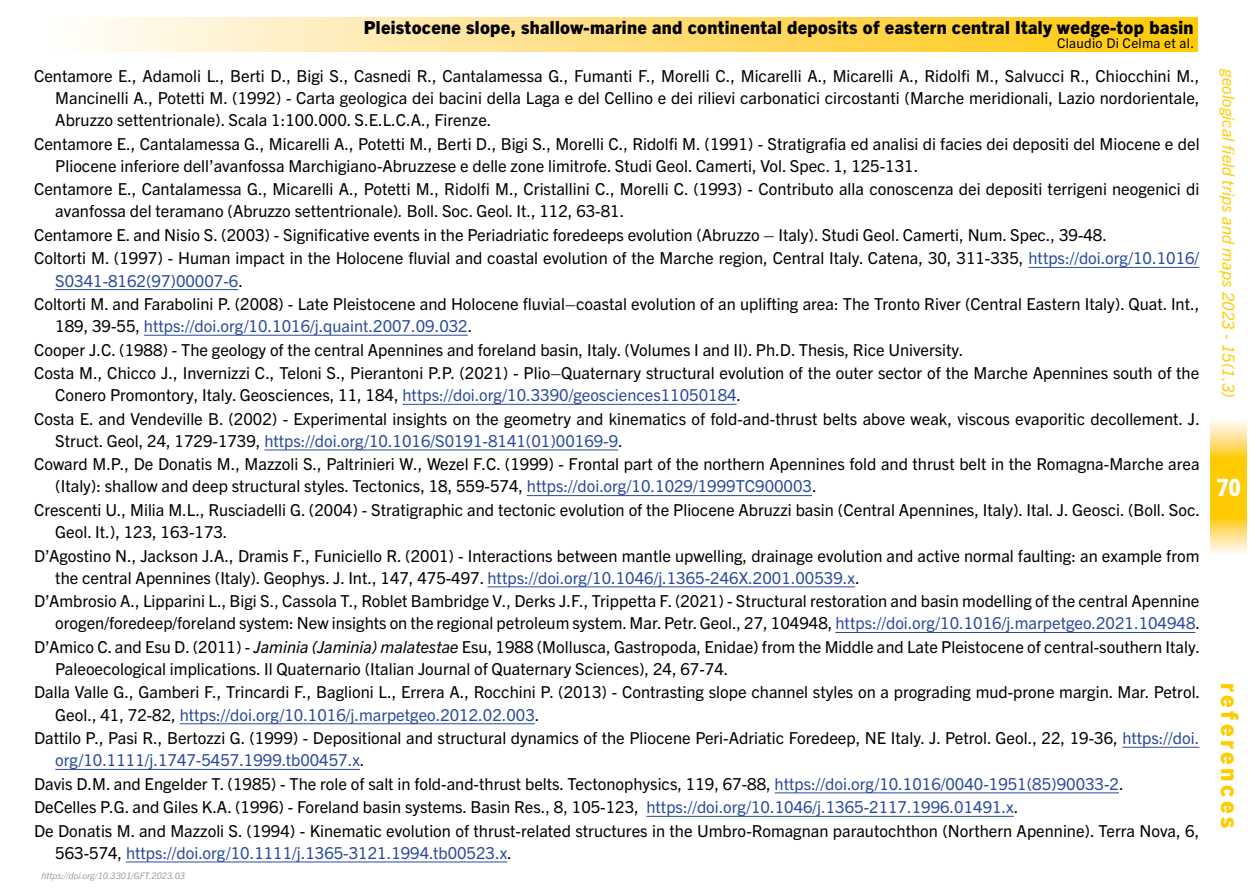
<style>
.page{position:relative;width:1259px;height:893px;background:#fff}
.page>*{position:absolute;margin:0;border:0;box-sizing:border-box;transform-origin:0 0}
.t1{font:800 24px "Trade Gothic Next LT Pro";letter-spacing:.15em;color:#fc0}
.t2{font:800 condensed 24px "Trade Gothic Next LT Pro";color:#fff}
.t3{font:800 18px "Trade Gothic Next LT Pro";letter-spacing:.02em;color:#000}
.t4{font:16.5px "Trade Gothic Next LT Pro";color:#000}
.t5{font:16.5px "Trade Gothic Next LT Pro";color:#2a4b9b}
.t6{font:italic 16.5px "Trade Gothic Next LT Pro";letter-spacing:.01em;color:#fc0}
.t7{font:13.5px "Trade Gothic Next LT Pro";letter-spacing:.02em;color:#000}
.t8{font:italic 9px "Trade Gothic Next LT Pro";color:#9d9d9c}
.s1{font-style:italic}
.s2{color:#2a4b9b}
.s3{color:#000}
</style>
<div class="page">
<div style="left:36px;top:17px;width:1161px;height:34px;background:linear-gradient(to right,#fffbfe,#ffc603)"></div>
<svg style="left:1210px;top:420px;width:37px;height:134px;background:#ffd84e"></svg>
<hr style="left:1028px;top:267px;width:171px;height:1px;background:#2a4b9b">
<hr style="left:55px;top:289px;width:183px;height:1px;background:#2a4b9b">
<hr style="left:144px;top:335px;width:324px;height:1px;background:#2a4b9b">
<hr style="left:402px;top:404px;width:334px;height:1px;background:#2a4b9b">
<hr style="left:264px;top:450px;width:354px;height:1px;background:#2a4b9b">
<hr style="left:527px;top:495px;width:285px;height:1px;background:#2a4b9b">
<hr style="left:487px;top:586px;width:368px;height:1px;background:#2a4b9b">
<hr style="left:835px;top:632px;width:360px;height:1px;background:#2a4b9b">
<hr style="left:180px;top:723px;width:355px;height:1px;background:#2a4b9b">
<hr style="left:1122px;top:747px;width:77px;height:1px;background:#2a4b9b">
<hr style="left:55px;top:769px;width:305px;height:1px;background:#2a4b9b">
<hr style="left:774px;top:792px;width:345px;height:1px;background:#2a4b9b">
<hr style="left:646px;top:816px;width:368px;height:1px;background:#2a4b9b">
<hr style="left:126px;top:861px;width:381px;height:1px;background:#2a4b9b">
<p class="t3" style="left:364px;top:15px;width:831px">Pleistocene slope, shallow-marine and continental deposits of eastern central Italy wedge-top basin</p>
<p class="t7" style="left:1057px;top:33px;width:139px">Claudio Di Celma et al.</p>
<p class="t4" style="left:34px;top:64px;width:1167px">Centamore E., Adamoli L., Berti D., Bigi S., Casnedi R., Cantalamessa G., Fumanti F., Morelli C., Micarelli A., Micarelli A., Ridolfi M., Salvucci R., Chiocchini M.,</p>
<p class="t4" style="left:55px;top:87px;width:1145px">Mancinelli A., Potetti M. (1992) - Carta geologica dei bacini della Laga e del Cellino e dei rilievi carbonatici circostanti (Marche meridionali, Lazio nordorientale,</p>
<p class="t4" style="left:55px;top:109px;width:438px">Abruzzo settentrionale). Scala 1:100.000. S.E.L.C.A., Firenze.</p>
<p class="t4" style="left:34px;top:132px;width:1167px">Centamore E., Cantalamessa G., Micarelli A., Potetti M., Berti D., Bigi S., Morelli C., Ridolfi M. (1991) - Stratigrafia ed analisi di facies dei depositi del Miocene e del</p>
<p class="t4" style="left:55px;top:154px;width:864px">Pliocene inferiore dell’avanfossa Marchigiano-Abruzzese e delle zone limitrofe. Studi Geol. Camerti, Vol. Spec. 1, 125-131.</p>
<p class="t4" style="left:34px;top:178px;width:1166px">Centamore E., Cantalamessa G., Micarelli A., Potetti M., Ridolfi M., Cristallini C., Morelli C. (1993) - Contributo alla conoscenza dei depositi terrigeni neogenici di</p>
<p class="t4" style="left:55px;top:200px;width:570px">avanfossa del teramano (Abruzzo settentrionale)<span class="s1">.</span> Boll. Soc. Geol. It., 112, 63-81.</p>
<p class="t4" style="left:34px;top:223px;width:1074px">Centamore E. and Nisio S. (2003) - Significative events in the Periadriatic foredeeps evolution (Abruzzo – Italy). Studi Geol. Camerti, Num. Spec., 39-48.</p>
<p class="t4" style="left:34px;top:247px;width:1166px">Coltorti M. (1997) - Human impact in the Holocene fluvial and coastal evolution of the Marche region, Central Italy. Catena, 30, 311-335, <span class="s2">https://doi.org/10.1016/</span></p>
<p class="t5" style="left:55px;top:269px;width:189px">S0341-8162(97)00007-6<span class="s3">.</span></p>
<p class="t4" style="left:34px;top:292px;width:1166px">Coltorti M. and Farabolini P. (2008) - Late Pleistocene and Holocene fluvial–coastal evolution of an uplifting area: The Tronto River (Central Eastern Italy). Quat. Int.,</p>
<p class="t5" style="left:55px;top:315px;width:418px"><span class="s3">189, 39-55,</span> https://doi.org/10.1016/j.quaint.2007.09.032<span class="s3">.</span></p>
<p class="t4" style="left:34px;top:338px;width:931px">Cooper J.C. (1988) - The geology of the central Apennines and foreland basin, Italy. (Volumes I and II). Ph.D. Thesis, Rice University.</p>
<p class="t4" style="left:34px;top:362px;width:1166px">Costa M., Chicco J., Invernizzi C., Teloni S., Pierantoni P.P. (2021) - Plio–Quaternary structural evolution of the outer sector of the Marche Apennines south of the</p>
<p class="t4" style="left:55px;top:384px;width:687px">Conero Promontory, Italy. Geosciences, 11, 184, <span class="s2">https://doi.org/10.3390/geosciences11050184</span>.</p>
<p class="t4" style="left:34px;top:407px;width:1167px">Costa E. and Vendeville B. (2002) - Experimental insights on the geometry and kinematics of fold-and-thrust belts above weak, viscous evaporitic decollement. J.</p>
<p class="t5" style="left:55px;top:429px;width:569px"><span class="s3">Struct. Geol, 24, 1729-1739,</span> https://doi.org/10.1016/S0191-8141(01)00169-9<span class="s3">.</span></p>
<p class="t4" style="left:34px;top:453px;width:1167px">Coward M.P., De Donatis M., Mazzoli S., Paltrinieri W., Wezel F.C. (1999) - Frontal part of the northern Apennines fold and thrust belt in the Romagna-Marche area</p>
<p class="t4" style="left:55px;top:475px;width:763px">(Italy): shallow and deep structural styles. Tectonics, 18, 559-574, <span class="s2">https://doi.org/10.1029/1999TC900003</span>.</p>
<p class="t4" style="left:34px;top:498px;width:1167px">Crescenti U., Milia M.L., Rusciadelli G. (2004) - Stratigraphic and tectonic evolution of the Pliocene Abruzzi basin (Central Apennines, Italy). Ital. J. Geosci. (Boll. Soc.</p>
<p class="t4" style="left:55px;top:521px;width:174px">Geol. It.), 123, 163-173.</p>
<p class="t4" style="left:34px;top:544px;width:1167px">D’Agostino N., Jackson J.A., Dramis F., Funiciello R. (2001) - Interactions between mantle upwelling, drainage evolution and active normal faulting: an example from</p>
<p class="t4" style="left:55px;top:566px;width:806px">the central Apennines (Italy). Geophys. J. Int., 147, 475-497. <span class="s2">https://doi.org/10.1046/j.1365-246X.2001.00539.x</span>.</p>
<p class="t4" style="left:34px;top:590px;width:1167px">D’Ambrosio A., Lipparini L., Bigi S., Cassola T., Roblet Bambridge V., Derks J.F., Trippetta F. (2021) - Structural restoration and basin modelling of the central Apennine</p>
<p class="t4" style="left:55px;top:612px;width:1146px">orogen/foredeep/foreland system: New insights on the regional petroleum system. Mar. Petr. Geol., 27, 104948, <span class="s2">https://doi.org/10.1016/j.marpetgeo.2021.104948</span>.</p>
<p class="t4" style="left:34px;top:635px;width:1167px">D’Amico C. and Esu D. (2011) - <span class="s1">Jaminia (Jaminia) malatestae</span> Esu, 1988 (Mollusca, Gastropoda, Enidae) from the Middle and Late Pleistocene of central-southern Italy.</p>
<p class="t4" style="left:55px;top:657px;width:674px">Paleoecological implications. Il Quaternario (Italian Journal of Quaternary Sciences), 24, 67-74.</p>
<p class="t4" style="left:34px;top:681px;width:1167px">Dalla Valle G., Gamberi F., Trincardi F., Baglioni L., Errera A., Rocchini P. (2013) - Contrasting slope channel styles on a prograding mud-prone margin. Mar. Petrol.</p>
<p class="t5" style="left:55px;top:703px;width:486px"><span class="s3">Geol., 41, 72-82,</span> https://doi.org/10.1016/j.marpetgeo.2012.02.003<span class="s3">.</span></p>
<p class="t4" style="left:34px;top:727px;width:1167px">Dattilo P., Pasi R., Bertozzi G. (1999) - Depositional and structural dynamics of the Pliocene Peri-Adriatic Foredeep, NE Italy. J. Petrol. Geol., 22, 19-36, <span class="s2">https://doi.</span></p>
<p class="t5" style="left:55px;top:749px;width:311px">org/10.1111/j.1747-5457.1999.tb00457.x<span class="s3">.</span></p>
<p class="t4" style="left:34px;top:772px;width:1091px">Davis D.M. and Engelder T. (1985) - The role of salt in fold-and-thrust belts. Tectonophysics, 119, 67-88, <span class="s2">https://doi.org/10.1016/0040-1951(85)90033-2</span>.</p>
<p class="t4" style="left:34px;top:796px;width:986px">DeCelles P.G. and Giles K.A. (1996) - Foreland basin systems. Basin Res., 8, 105-123, <span class="s2">https://doi.org/10.1046/j.1365-2117.1996.01491.x</span>.</p>
<p class="t4" style="left:34px;top:819px;width:1166px">De Donatis M. and Mazzoli S. (1994) - Kinematic evolution of thrust-related structures in the Umbro-Romagnan parautochthon (Northern Apennine). Terra Nova, 6,</p>
<p class="t5" style="left:55px;top:841px;width:458px"><span class="s3">563-574,</span> https://doi.org/10.1111/j.1365-3121.1994.tb00523.x<span class="s3">.</span></p>
<p class="t8" style="left:41px;top:870px;width:145px">https://doi.org/10.3301/GFT.2023.03</p>
<p class="t6" style="left:1240px;top:69px;width:331px;rotate:90deg">geological field trips and maps 2023 - 15(1.3)</p>
<h1 class="t2" style="left:1216px;top:471px;width:25px">70</h1>
<h1 class="t1" style="left:1246px;top:683px;width:147px;rotate:90deg">references</h1>
</div>
